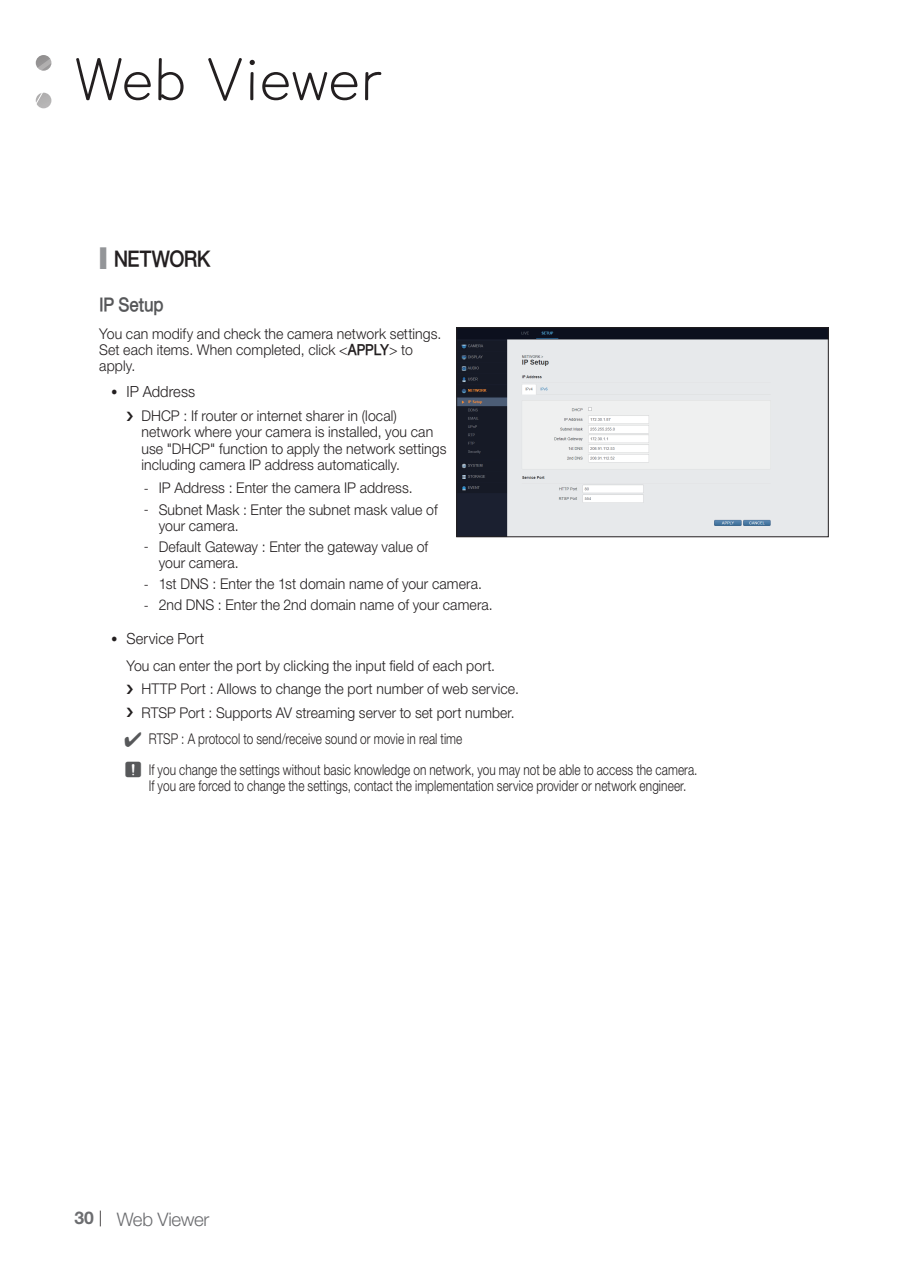
<style>
.page{position:relative;width:903px;height:1275px;background:#fff}
.page>*{position:absolute;margin:0;border:0;box-sizing:border-box;transform-origin:0 0}
.t1{font:59.5px "DXKPG Std M";color:#231f20}
.t2{font:19.6px "D Xgo Std 60";letter-spacing:-.015em;color:#231f20;scale:.95 1}
.t3{font:300 18.72px "Helvetica Neue LT Pro";letter-spacing:-.015em;color:#6c6d70}
.t4{font:16.97px "D Xgo Std 60";letter-spacing:-.015em;color:#57585a;scale:.95 1}
.t5{font:300 15.4px "Helvetica Neue LT Pro";letter-spacing:.005em;color:#231f20;scale:.95 1}
.t6{font:300 14.88px/16.1px "Helvetica Neue LT Pro";letter-spacing:.005em;color:#231f20;scale:.95 1}
.t7{font:300 14.88px/31px "Helvetica Neue LT Pro";letter-spacing:.005em;color:#231f20;scale:.8 1}
.s1{font-family:"D Xgo Std 60";font-weight:400;font-size:13.47px}
.s2{font-family:"CP Icon 2";font-weight:400;font-size:14px}
.s3{font-family:"Helvetica Neue cp";font-size:13.47px}
.s4{font-family:"CP Icon 1";font-weight:400;font-size:17.5px;color:#57585a}
.s5{font-family:"Helvetica Neue cp";font-weight:700;font-size:17.5px}
</style>
<div class="page">
<svg style="left:35px;top:55px;width:17px;height:54px"></svg>
<img style="left:458px;top:329px;width:368px;height:206px">
<div style="left:456px;top:327px;width:372px;height:210px;border:1px solid #231f20"></div>
<h1 class="t1" style="left:74px;top:52px;width:311px">Web Viewer</h1>
<h2 class="t2" style="left:114px;top:249px;width:103px">NETWORK</h2>
<p class="t4" style="left:99px;top:296px;width:69px">IP Setup</p>
<p class="t6" style="left:99px;top:325px;width:362px">You can modify and check the camera network settings.<br>Set each items. When completed, click &lt;<span class="s1">APPLY</span>&gt; to apply.</p>
<p class="t5" style="left:112px;top:383px;width:90px"><span class="s2">~</span> IP Address</p>
<p class="t6" style="left:141px;top:408px;width:323px">DHCP : If router or internet sharer in (local) network where your camera is installed, you can use "DHCP" function to apply the network settings including camera IP address automatically.</p>
<p class="t6" style="left:144px;top:480px;width:284px"><span class="s3">-</span> IP Address : Enter the camera IP address.</p>
<p class="t6" style="left:159px;top:501px;width:295px;text-indent:-15px"><span class="s3">-</span> Subnet Mask : Enter the subnet mask value of your camera.</p>
<p class="t6" style="left:159px;top:538px;width:285px;text-indent:-15px"><span class="s3">-</span> Default Gateway : Enter the gateway value of your camera.</p>
<p class="t6" style="left:144px;top:575px;width:357px"><span class="s3">-</span> 1st DNS : Enter the 1st domain name of your camera.</p>
<p class="t6" style="left:144px;top:597px;width:369px"><span class="s3">-</span> 2nd DNS : Enter the 2nd domain name of your camera.</p>
<p class="t5" style="left:112px;top:629px;width:99px"><span class="s2">~</span> Service Port</p>
<p class="t6" style="left:141px;top:653px;width:399px;line-height:23.6px;text-indent:-15px">You can enter the port by clicking the input field of each port.<br>HTTP Port : Allows to change the port number of web service.<br>RTSP Port : Supports AV streaming server to set port number.</p>
<p class="t7" style="left:124px;top:723px;width:718px;text-indent:25px">RTSP : A protocol to send/receive sound or movie in real time<br><span class="s4">J</span> If you change the settings without basic knowledge on network, you may not be able to access the camera.</p>
<p class="t7" style="left:149px;top:770px;width:673px">If you are forced to change the settings, contact the implementation service provider or network engineer.</p>
<p class="t3" style="left:74px;top:1207px;width:137px"><span class="s5">30</span> <sup>|</sup> Web Viewer</p>
</div>
